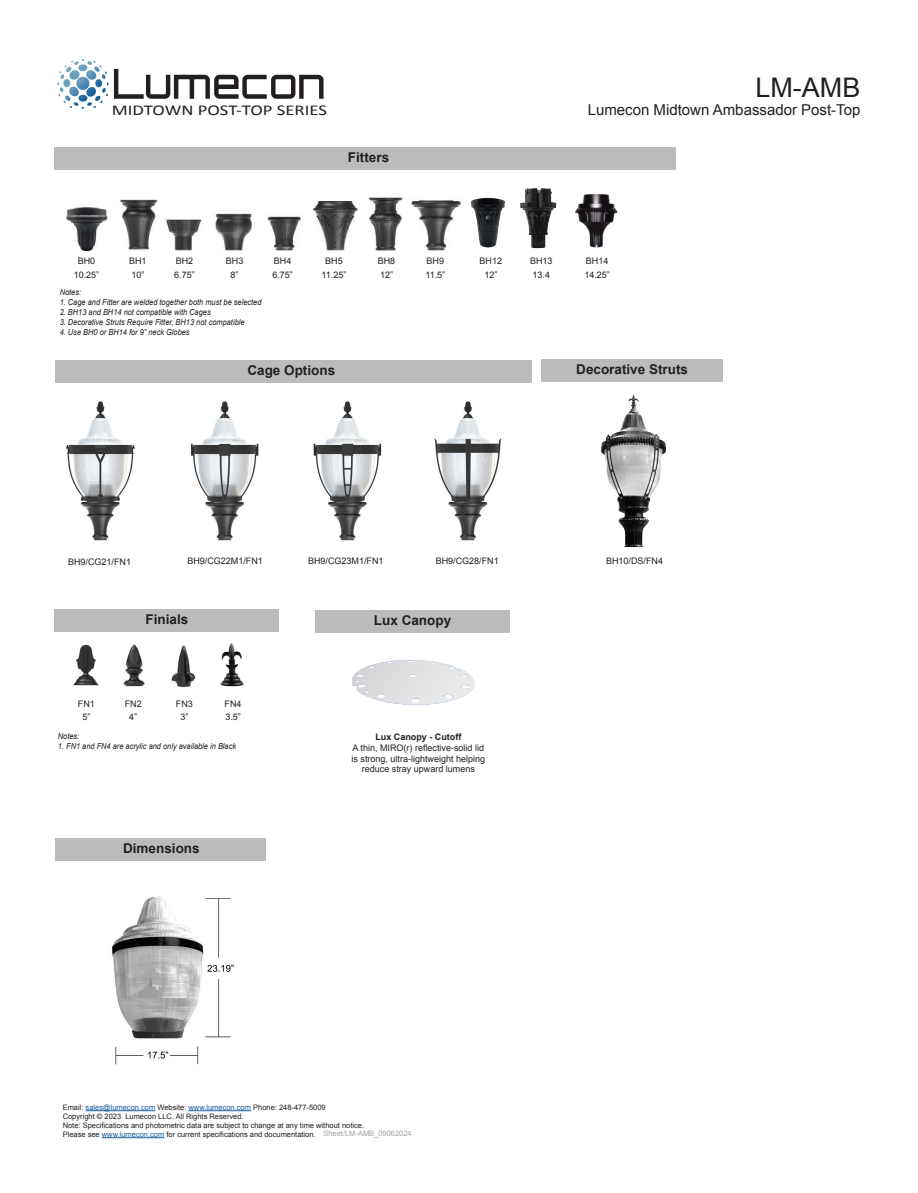
<style>
.page{position:relative;width:918px;height:1193px;background:#fff}
.page>*{position:absolute;margin:0;border:0;box-sizing:border-box;transform-origin:0 0}
.t1{font:27px "Arial";color:#231f20}
.t2{font:15px "Arial";color:#231f20}
.t3{font:15px "Calibri";color:#231f20;scale:1.25 1}
.t4{font:700 13.5px "Arial";color:#231f20}
.t5{font:9px/13.5px "Arial";color:#231f20;text-align:center}
.t6{font:700 9px "Arial";color:#231f20}
.t7{font:italic 8.25px "Arial";color:#231f20;scale:.9 1}
.t8{font:7.5px/9px "Arial";color:#231f20}
.s1{color:#175d9e}
.s2{color:#a1a3a6}
</style>
<div class="page">
<hr style="left:86px;top:1110px;width:69px;height:1px;background:#175d9e">
<hr style="left:189px;top:1110px;width:62px;height:1px;background:#175d9e">
<hr style="left:102px;top:1137px;width:62px;height:1px;background:#175d9e">
<svg style="left:57px;top:59px;width:267px;height:50px"></svg>
<div style="left:55px;top:360px;width:476px;height:23px;background:#bbbbbc"></div>
<div style="left:54px;top:609px;width:225px;height:23px;background:#bbbbbc"></div>
<div style="left:315px;top:610px;width:194px;height:23px;background:#bbbbbc"></div>
<div style="left:541px;top:359px;width:182px;height:23px;background:#bbbbbc"></div>
<img style="left:72px;top:643px;width:172px;height:45px">
<div style="left:54px;top:147px;width:622px;height:23px;background:#bbbbbc"></div>
<img style="left:66px;top:197px;width:395px;height:55px">
<img style="left:520px;top:188px;width:37px;height:61px">
<img style="left:575px;top:194px;width:43px;height:54px">
<img style="left:471px;top:198px;width:34px;height:50px">
<div style="left:55px;top:838px;width:210px;height:23px;background:#bbbbbc"></div>
<img style="left:66px;top:401px;width:436px;height:140px">
<img style="left:351px;top:659px;width:124px;height:46px">
<img style="left:112px;top:896px;width:122px;height:169px">
<img style="left:601px;top:395px;width:65px;height:151px">
<h2 class="t3" style="left:112px;top:101px;width:174px">MIDTOWN POST-TOP SERIES</h2>
<h3 class="t4" style="left:348px;top:149px;width:43px">Fitters</h3>
<h1 class="t1" style="left:755px;top:70px;width:107px">LM-AMB</h1>
<h2 class="t2" style="left:588px;top:100px;width:274px">Lumecon Midtown Ambassador Post-Top</h2>
<p class="t5" style="left:74px;top:254px;width:27px">BH0<br>10.25”</p>
<p class="t5" style="left:378px;top:254px;width:19px;text-align:left">BH8<br>12”</p>
<p class="t5" style="left:129px;top:254px;width:19px;text-align:left">BH1<br>10”</p>
<p class="t5" style="left:226px;top:254px;width:19px">BH3<br>8”</p>
<p class="t5" style="left:322px;top:254px;width:26px">BH5<br>11.25”</p>
<p class="t5" style="left:174px;top:254px;width:22px;text-align:left">BH2<br>6.75”</p>
<p class="t5" style="left:272px;top:254px;width:22px;text-align:left">BH4<br>6.75”</p>
<p class="t5" style="left:425px;top:254px;width:21px;text-align:left">BH9<br>11.5”</p>
<p class="t5" style="left:480px;top:254px;width:24px">BH12<br>12”</p>
<p class="t5" style="left:530px;top:254px;width:24px;text-align:left">BH13<br>13.4</p>
<p class="t5" style="left:584px;top:254px;width:27px;text-align:left">BH14<br>14.25”</p>
<p class="t7" style="left:60px;top:287px;width:25px">Notes:</p>
<p class="t7" style="left:60px;top:297px;width:226px">1. Cage and Fitter are welded together both must be selected</p>
<p class="t7" style="left:60px;top:307px;width:169px">2. BH13 and BH14 not compatible with Cages</p>
<p class="t7" style="left:60px;top:317px;width:207px">3. Decorative Struts Require Fitter, BH13 not compatible</p>
<p class="t7" style="left:60px;top:327px;width:146px">4. Use BH0 or BH14 for 9” neck Globes</p>
<h3 class="t4" style="left:247px;top:361px;width:89px">Cage Options</h3>
<h3 class="t4" style="left:576px;top:360px;width:113px">Decorative Struts</h3>
<p class="t5" style="left:68px;top:555px;width:65px">BH9/CG21/FN1</p>
<p class="t5" style="left:187px;top:554px;width:77px">BH9/CG22M1/FN1</p>
<p class="t5" style="left:308px;top:554px;width:77px">BH9/CG23M1/FN1</p>
<p class="t5" style="left:436px;top:554px;width:65px">BH9/CG28/FN1</p>
<p class="t5" style="left:606px;top:554px;width:59px">BH10/DS/FN4</p>
<h3 class="t4" style="left:146px;top:610px;width:44px">Finials</h3>
<h3 class="t4" style="left:374px;top:611px;width:79px">Lux Canopy</h3>
<p class="t5" style="left:78px;top:697px;width:19px">FN1<br>5”</p>
<p class="t5" style="left:125px;top:697px;width:19px">FN2<br>4”</p>
<p class="t5" style="left:176px;top:697px;width:19px">FN3<br>3”</p>
<p class="t5" style="left:225px;top:697px;width:19px;text-align:left">FN4<br>3.5”</p>
<p class="t7" style="left:58px;top:731px;width:25px">Notes:</p>
<p class="t7" style="left:58px;top:740px;width:200px">1. FN1 and FN4 are acrylic and only available in Black</p>
<h3 class="t4" style="left:123px;top:839px;width:78px">Dimensions</h3>
<p class="t6" style="left:375px;top:731px;width:87px">Lux Canopy - Cutoff</p>
<p class="t5" style="left:352px;top:742px;width:135px;line-height:10.8px">A thin, MIRO(r) reflective-solid lid is strong, ultra-lightweight helping reduce stray upward lumens</p>
<p class="t8" style="left:63px;top:1102px;width:351px">Email: <span class="s1">sales@lumecon.com</span> Website: <span class="s1">www.lumecon.com</span> Phone: 248-477-5009<br>Copyright © 2023 Lumecon LLC. All Rights Reserved.<br>Note: Specifications and photometric data are subject to change at any time without notice.<br>Please see <span class="s1">www.lumecon.com</span> for current specifications and documentation. <span class="s2">Sheet/LM-AMB_09062024</span></p>
</div>
